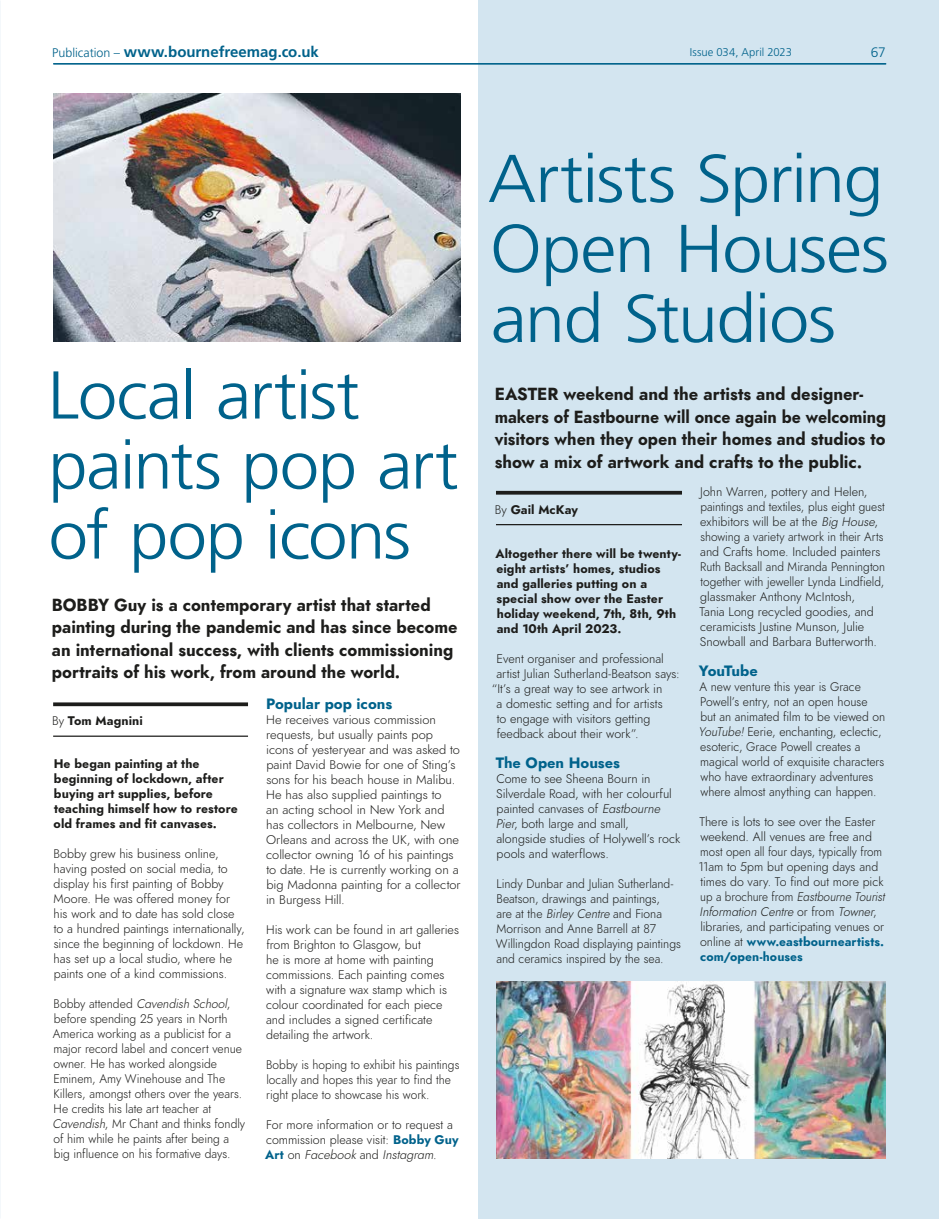
<style>
.page{position:relative;width:939px;height:1219px;background:#fff}
.page>*{position:absolute;margin:0;border:0;box-sizing:border-box;transform-origin:0 0}
.t1{font:300 67.5px/70px "Frutiger LT Std";letter-spacing:-.025em;color:#00628b;scale:1.05 1}
.t2{font:300 67.5px/70px "Frutiger LT Std";letter-spacing:-.025em;color:#00628b;text-align:justify;scale:1.07 1}
.t3{font:italic 700 17.5px/22.5px "Renner";color:#1d1d1b;scale:.96 1}
.t4{font:italic 700 17.5px/22.5px "Renner";color:#1d1d1b}
.t5{font:700 15px "Frutiger LT Std";letter-spacing:-.005em;color:#00628b}
.t6{font:italic 700 15px "Renner";color:#00628b}
.t7{font:italic 700 15px "Renner";letter-spacing:-.035em;color:#00628b}
.t8{font:300 13.75px "Frutiger LT Std";color:#00628b}
.t9{font:italic 300 12.5px/15px "Renner";color:#1d1d1b}
.t10{font:italic 700 12.5px/15px "Renner";letter-spacing:.005em;color:#1d1d1b}
.t11{font:italic 300 12.5px/15px "Renner";color:#1d1d1b;scale:.96 1}
.t12{font:300 11.25px "Frutiger LT Std";color:#00628b}
.s1{font-weight:300;font-size:12.5px}
.s2{font-weight:300}
.s3{font-style:inherit}
.s4{font-weight:700;color:#00628b}
</style>
<div class="page">
<div style="left:478px;top:0;width:461px;height:1219px;background:#d3e5f0"></div>
<img style="left:53px;top:94px;width:408px;height:248px">
<img style="left:496px;top:981px;width:390px;height:178px">
<svg style="left:53px;top:702px;width:195px;height:4px"></svg>
<svg style="left:496px;top:491px;width:186px;height:4px"></svg>
<hr style="left:53px;top:736px;width:195px;height:1px;background:#1d1d1b">
<hr style="left:496px;top:524px;width:186px;height:1px;background:#1d1d1b">
<hr style="left:53px;top:63px;width:833px;height:1px;background:#00628b">
<p class="t5" style="left:52px;top:43px;width:268px"><span class="s1">Publication –</span> www.bournefreemag.co.uk</p>
<p class="t12" style="left:690px;top:46px;width:104px">Issue 034, April 2023</p>
<p class="t8" style="left:871px;top:44px;width:17px">67</p>
<h1 class="t1" style="left:48px;top:361px;width:393px">Local artist paints pop art of pop icons</h1>
<h2 class="t3" style="left:52px;top:593px;width:424px">BOBBY Guy is a contemporary artist that started painting during the pandemic and has since become an international success, with clients commissioning portraits of his work, from around the world.</h2>
<p class="t10" style="left:52px;top:714px;width:92px"><span class="s2">By</span> Tom Magnini</p>
<p class="t10" style="left:54px;top:757px;width:186px">He began painting at the beginning of lockdown, after buying art supplies, before teaching himself how to restore old frames and fit canvases.</p>
<p class="t9" style="left:54px;top:847px;width:193px">Bobby grew his business online, having posted on social media, to display his first painting of Bobby Moore. He was offered money for his work and to date has sold close to a hundred paintings internationally, since the beginning of lockdown. He has set up a local studio, where he paints one of a kind commissions.</p>
<p class="t9" style="left:53px;top:997px;width:194px">Bobby attended <span class="s3">Cavendish School</span>, before spending 25 years in North America working as a publicist for a major record label and concert venue owner. He has worked alongside Eminem, Amy Winehouse and The Killers, amongst others over the years.<br>He credits his late art teacher at <span class="s3">Cavendish</span>, Mr Chant and thinks fondly of him while he paints after being a big influence on his formative days.</p>
<p class="t6" style="left:266px;top:693px;width:128px">Popular pop icons</p>
<p class="t9" style="left:266px;top:712px;width:196px">He receives various commission requests, but usually paints pop icons of yesteryear and was asked to paint David Bowie for one of Sting’s sons for his beach house in Malibu.<br>He has also supplied paintings to<br>an acting school in New York and has collectors in Melbourne, New<br>Orleans and across the UK, with one collector owning 16 of his paintings to date. He is currently working on a big Madonna painting for a collector in Burgess Hill.</p>
<p class="t9" style="left:266px;top:922px;width:194px">His work can be found in art galleries from Brighton to Glasgow, but<br>he is more at home with painting commissions. Each painting comes with a signature wax stamp which is colour coordinated for each piece and includes a signed certificate detailing the artwork.</p>
<p class="t11" style="left:266px;top:1057px;width:203px">Bobby is hoping to exhibit his paintings locally and hopes this year to find the right place to showcase his work.</p>
<p class="t9" style="left:265px;top:1117px;width:195px">For more information or to request a commission please visit: <span class="s4">Bobby Guy<br>Art</span> on <span class="s3">Facebook</span> and <span class="s3">Instagram</span>.</p>
<h1 class="t2" style="left:488px;top:145px;width:376px">Artists Spring Open Houses and Studios</h1>
<h2 class="t4" style="left:495px;top:383px;width:393px">EASTER weekend and the artists and designer&shy;makers of Eastbourne will once again be welcoming visitors when they open their homes and studios to show a mix of artwork and crafts to the public.</h2>
<p class="t10" style="left:495px;top:502px;width:85px"><span class="s2">By</span> Gail McKay</p>
<p class="t10" style="left:495px;top:546px;width:187px">Altogether there will be twenty&shy;eight artists’ homes, studios and galleries putting on a special show over the Easter holiday weekend, 7th, 8th, 9th and 10th April 2023.</p>
<p class="t9" style="left:497px;top:651px;width:169px">Event organiser and professional</p>
<p class="t9" style="left:496px;top:666px;width:185px">artist Julian Sutherland-Beatson says:</p>
<p class="t9" style="left:492px;top:681px;width:172px">“It’s a great way to see artwork in</p>
<p class="t9" style="left:496px;top:696px;width:168px">a domestic setting and for artists</p>
<p class="t9" style="left:497px;top:711px;width:155px">to engage with visitors getting</p>
<p class="t9" style="left:497px;top:726px;width:144px">feedback about their work”.</p>
<p class="t6" style="left:496px;top:752px;width:126px">The Open Houses</p>
<p class="t9" style="left:496px;top:771px;width:186px">Come to see Sheena Bourn in<br>Silverdale Road, with her colourful painted canvases of <span class="s3">Eastbourne<br>Pier</span>, both large and small, alongside studies of Holywell’s rock pools and waterflows.</p>
<p class="t9" style="left:496px;top:876px;width:187px">Lindy Dunbar and Julian Sutherland-Beatson, drawings and paintings,<br>are at the <span class="s3">Birley Centre</span> and Fiona Morrison and Anne Barrell at 87<br>Willingdon Road displaying paintings and ceramics inspired by the sea.</p>
<p class="t9" style="left:699px;top:484px;width:187px">John Warren, pottery and Helen, paintings and textiles, plus eight guest exhibitors will be at the <span class="s3">Big House</span>, showing a variety artwork in their Arts and Crafts home. Included painters Ruth Backsall and Miranda Pennington together with jeweller Lynda Lindfield, glassmaker Anthony McIntosh,<br>Tania Long recycled goodies, and ceramicists Justine Munson, Julie Snowball and Barbara Butterworth.</p>
<p class="t7" style="left:699px;top:660px;width:60px">YouTube</p>
<p class="t9" style="left:699px;top:679px;width:188px">A new venture this year is Grace Powell’s entry, not an open house<br>but an animated film to be viewed on <span class="s3">YouTube!</span> Eerie, enchanting, eclectic, esoteric, Grace Powell creates a magical world of exquisite characters who have extraordinary adventures where almost anything can happen.</p>
<p class="t9" style="left:699px;top:814px;width:188px">There is lots to see over the Easter weekend. All venues are free and most open all four days, typically from 11am to 5pm but opening days and times do vary. To find out more pick up a brochure from <span class="s3">Eastbourne Tourist Information Centre</span> or from <span class="s3">Towner</span>, libraries, and participating venues or online at <span class="s4">www.eastbourneartists. com/open-houses</span></p>
</div>
